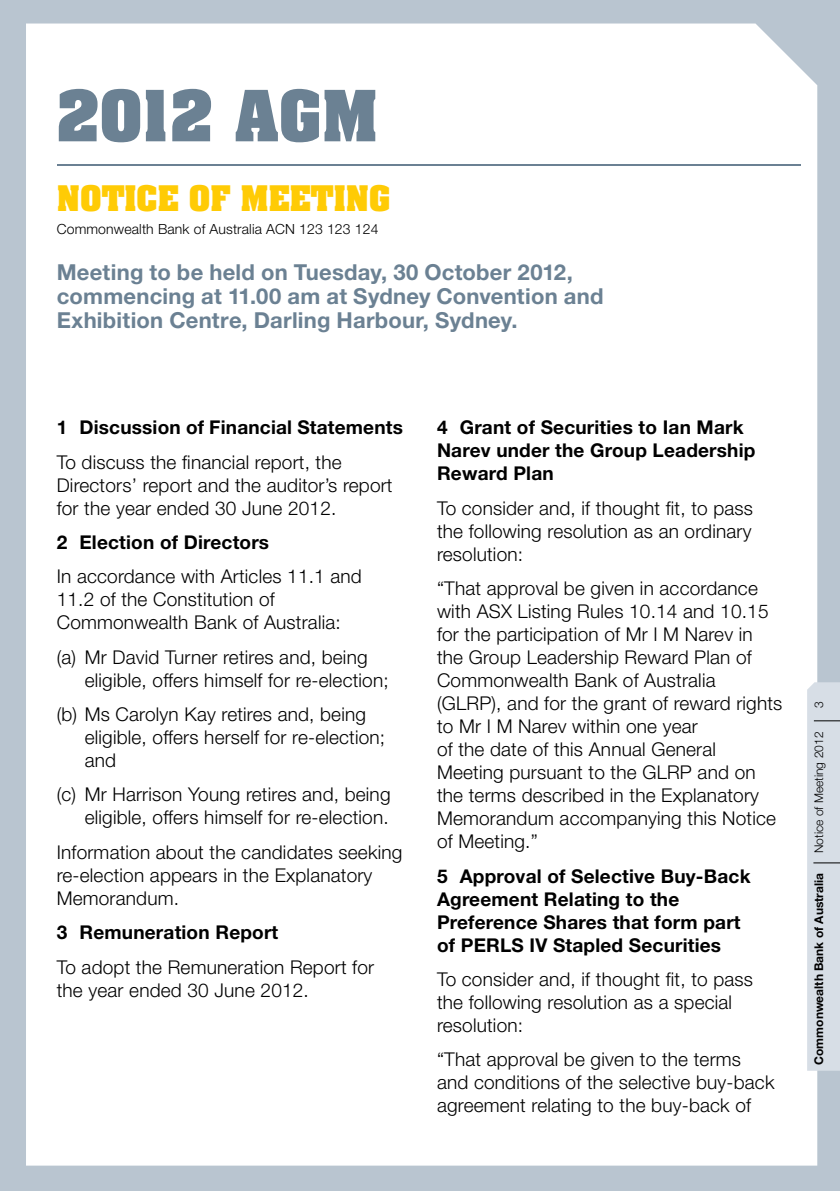
<style>
.page{position:relative;width:840px;height:1191px;background:#fff}
.page>*{position:absolute;margin:0;border:0;box-sizing:border-box;transform-origin:0 0}
.t1{font:700 60px "Aachen";letter-spacing:.01em;color:#6b8193}
.t2{font:700 30px "Aachen";color:#ffcb05}
.t3{font:700 22px/23.8px "Helvetica Neue";letter-spacing:.01em;color:#6b8193}
.t4{font:300 19px/23px "Helvetica Neue";letter-spacing:.01em;color:#000}
.t5{font:700 19px/23px "Helvetica Neue";letter-spacing:.01em;color:#000}
.t6{font:300 14px "Helvetica Neue";letter-spacing:.01em;color:#000}
.t7{font:700 12px "Helvetica Neue";color:#000}
.t8{font:300 12px "Helvetica Neue";color:#000}
</style>
<div class="page">
<div style="left:0;top:0;width:839px;height:1191px;background:#b9c5d0"></div>
<div style="left:26px;top:24px;width:790px;height:1141px;background:#fff"></div>
<hr style="left:57px;top:164px;width:742px;height:2px;background:#6b8193">
<svg style="left:806px;top:682px;width:33px;height:388px;background:#d9e0e7"></svg>
<h1 class="t1" style="left:57px;top:73px;width:322px">2012 AGM</h1>
<h2 class="t2" style="left:57px;top:177px;width:234px">NOTICE OF MEET</h2>
<h2 class="t2" style="left:333px;top:177px;width:56px">ING</h2>
<p class="t6" style="left:57px;top:221px;width:323px">Commonwealth Bank of Australia ACN 123 123 124</p>
<p class="t3" style="left:57px;top:260px;width:548px">Meeting to be held on Tuesday, 30 October 2012, commencing at 11.00 am at Sydney Convention and<br>Exhibition Centre, Darling Harbour, Sydney.</p>
<p class="t5" style="left:57px;top:415px;width:347px">1 Discussion of Financial Statements</p>
<p class="t4" style="left:57px;top:450px;width:337px">To discuss the financial report, the<br>Directors’ report and the auditor’s report for the year ended 30 June 2012.</p>
<p class="t5" style="left:57px;top:530px;width:214px">2 Election of Directors</p>
<p class="t4" style="left:57px;top:564px;width:306px">In accordance with Articles 11.1 and<br>11.2 of the Constitution of<br>Commonwealth Bank of Australia:</p>
<p class="t4" style="left:85px;top:645px;width:305px;text-indent:-28px">(a) Mr David Turner retires and, being eligible, offers himself for re-election;</p>
<p class="t4" style="left:85px;top:702px;width:302px;text-indent:-28px">(b) Ms Carolyn Kay retires and, being eligible, offers herself for re-election; and</p>
<p class="t4" style="left:57px;top:782px;width:335px;text-align:right">(c) Mr Harrison Young retires and, being eligible, offers himself for re-election.</p>
<p class="t4" style="left:57px;top:840px;width:347px">Information about the candidates seeking re-election appears in the Explanatory<br>Memorandum.</p>
<p class="t5" style="left:57px;top:920px;width:223px">3 Remuneration Report</p>
<p class="t4" style="left:57px;top:955px;width:319px">To adopt the Remuneration Report for the year ended 30 June 2012.</p>
<p class="t5" style="left:437px;top:415px;width:320px">4 Grant of Securities to Ian Mark<br>Narev under the Group Leadership<br>Reward Plan</p>
<p class="t4" style="left:437px;top:496px;width:317px;text-align:justify">To consider and, if thought fit, to pass the following resolution as an ordinary resolution:</p>
<p class="t4" style="left:437px;top:576px;width:347px">“That approval be given in accordance with ASX Listing Rules 10.14 and 10.15 for the participation of Mr I M Narev in the Group Leadership Reward Plan of Commonwealth Bank of Australia (GLRP), and for the grant of reward rights to Mr I M Narev within one year<br>of the date of this Annual General Meeting pursuant to the GLRP and on the terms described in the Explanatory Memorandum accompanying this Notice of Meeting.”</p>
<p class="t5" style="left:437px;top:864px;width:315px">5 Approval of Selective Buy-Back<br>Agreement Relating to the<br>Preference Shares that form part of PERLS IV Stapled Securities</p>
<p class="t4" style="left:437px;top:967px;width:317px">To consider and, if thought fit, to pass the following resolution as a special resolution:</p>
<p class="t4" style="left:437px;top:1047px;width:339px">“That approval be given to the terms and conditions of the selective buy-back agreement relating to the buy-back of</p>
<p class="t8" style="left:811px;top:708px;width:8px;rotate:-90deg">3</p>
<p class="t8" style="left:811px;top:853px;width:123px;rotate:-90deg">Notice of Meeting 2012</p>
<p class="t7" style="left:811px;top:1064px;width:193px;rotate:-90deg">Commonwealth Bank of Australia</p>
</div>
